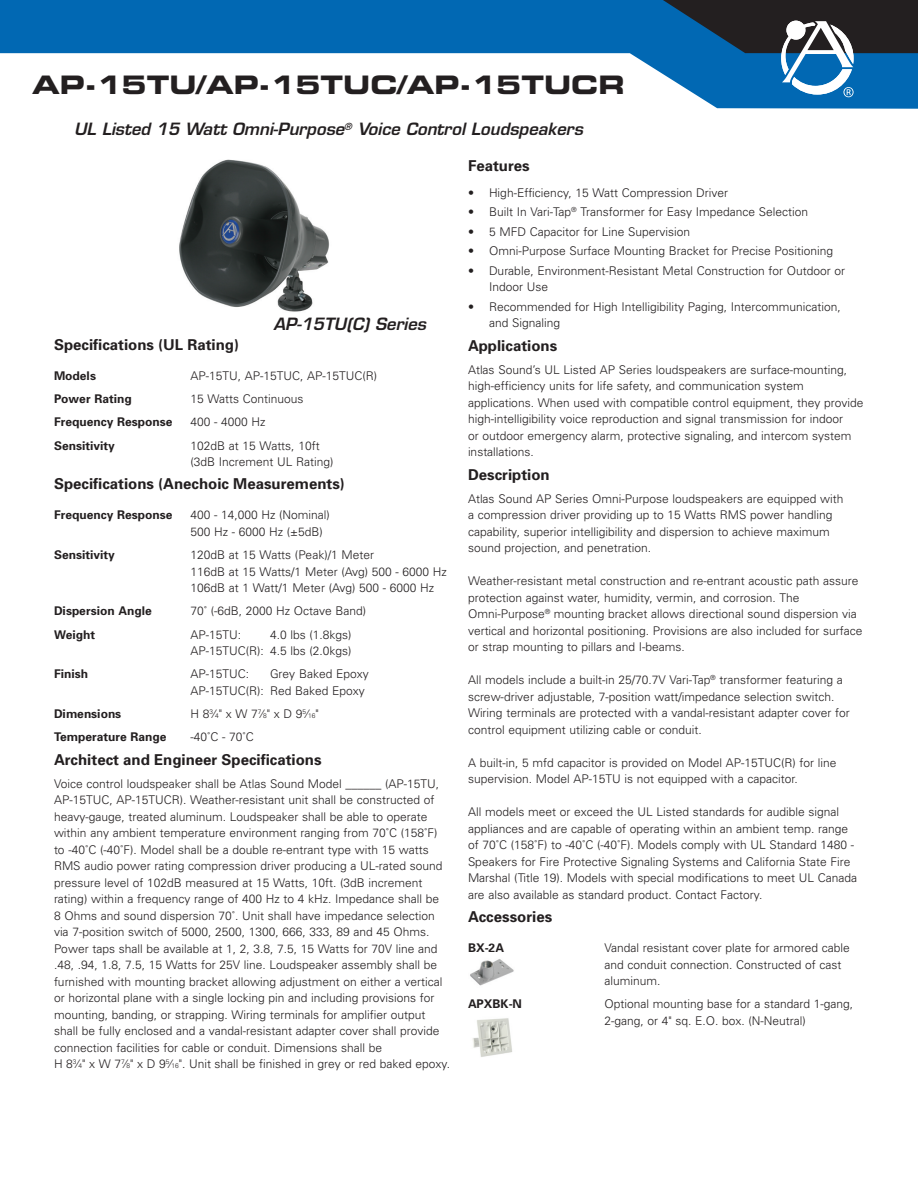
<style>
.page{position:relative;width:918px;height:1188px;background:#fff}
.page>*{position:absolute;margin:0;border:0;box-sizing:border-box;transform-origin:0 0}
.t1{font:25.5px "Eurostile Bold Extended Two";color:#231f20}
.Sub_Heading___8_8_8{font:italic 600 16.5px "Eurostile";color:#231f20}
.Section_Heading___8{font:700 15px "Univers";color:#231f20}
.Body_Copy{font:300 12px/16.5px "Univers";color:#231f20}
.Body_Copy___8_8_8{font:300 12px/16.5px "Univers";color:#231f20}
.Bullet_List___8_8_8{font:300 12px/16.5px "Univers";color:#231f20}
.Body_Copy___8_8_8-2{font:700 12px "Univers";color:#231f20}
.s1{font-size:6.6px}
</style>
<div class="page">
<svg style="left:0;top:0;width:918px;height:109px"></svg>
<svg style="left:642px;top:0;width:276px;height:97px;background:#2d5e84"></svg>
<img style="left:179px;top:159px;width:150px;height:119px">
<svg style="left:187px;top:278px;width:327px;height:779px"></svg>
<h1 class="t1" style="left:32px;top:67px;width:594px">AP-15TU/AP-15TUC/AP-15TUCR</h1>
<h2 class="Sub_Heading___8_8_8" style="left:74px;top:119px;width:510px">UL Listed 15 Watt Omni-Purpose<sup>®</sup> Voice Control Loudspeakers</h2>
<p class="Sub_Heading___8_8_8" style="left:274px;top:314px;width:154px">AP-15TU(C) Series</p>
<p class="Section_Heading___8" style="left:54px;top:335px;width:187px">Specifications (UL Rating)</p>
<p class="Body_Copy___8_8_8-2" style="left:54px;top:368px;width:43px">Models</p>
<p class="Body_Copy___8_8_8" style="left:190px;top:367px;width:188px">AP-15TU, AP-15TUC, AP-15TUC(R)</p>
<p class="Body_Copy___8_8_8-2" style="left:54px;top:391px;width:79px">Power Rating</p>
<p class="Body_Copy___8_8_8" style="left:190px;top:390px;width:115px">15 Watts Continuous</p>
<p class="Body_Copy___8_8_8-2" style="left:54px;top:414px;width:120px">Frequency Response</p>
<p class="Body_Copy___8_8_8" style="left:190px;top:413px;width:77px">400 - 4000 Hz</p>
<p class="Body_Copy___8_8_8-2" style="left:54px;top:438px;width:62px">Sensitivity</p>
<p class="Body_Copy___8_8_8" style="left:190px;top:437px;width:145px">102dB at 15 Watts, 10ft (3dB Increment UL Rating)</p>
<p class="Section_Heading___8" style="left:54px;top:474px;width:292px">Specifications (Anechoic Measurements)</p>
<p class="Body_Copy___8_8_8-2" style="left:54px;top:507px;width:120px">Frequency Response</p>
<p class="Body_Copy___8_8_8" style="left:190px;top:506px;width:141px">400 - 14,000 Hz (Nominal)<br>500 Hz - 6000 Hz (±5dB)</p>
<p class="Body_Copy___8_8_8-2" style="left:54px;top:547px;width:62px">Sensitivity</p>
<p class="Body_Copy___8_8_8" style="left:190px;top:546px;width:258px">120dB at 15 Watts (Peak)/1 Meter<br>116dB at 15 Watts/1 Meter (Avg) 500 - 6000 Hz<br>106dB at 1 Watt/1 Meter (Avg) 500 - 6000 Hz</p>
<p class="Body_Copy___8_8_8-2" style="left:54px;top:603px;width:99px">Dispersion Angle</p>
<p class="Body_Copy___8_8_8" style="left:190px;top:602px;width:177px">70˚ (-6dB, 2000 Hz Octave Band)</p>
<p class="Body_Copy___8_8_8-2" style="left:54px;top:627px;width:43px">Weight</p>
<p class="Body_Copy___8_8_8" style="left:190px;top:626px;width:52px">AP-15TU:</p>
<p class="Body_Copy___8_8_8" style="left:190px;top:626px;width:162px;text-align:right">4.0 lbs (1.8kgs)<br>AP-15TUC(R): 4.5 lbs (2.0kgs)</p>
<p class="Body_Copy___8_8_8-2" style="left:54px;top:666px;width:36px">Finish</p>
<p class="Body_Copy___8_8_8" style="left:190px;top:665px;width:60px">AP-15TUC:</p>
<p class="Body_Copy___8_8_8" style="left:190px;top:665px;width:180px;text-indent:80px">Grey Baked Epoxy<br>AP-15TUC(R): Red Baked Epoxy</p>
<p class="Body_Copy___8_8_8-2" style="left:54px;top:706px;width:69px">Dimensions</p>
<p class="Body_Copy___8_8_8" style="left:190px;top:705px;width:130px">H 8<sup>3</sup>⁄<span class="s1">4</span>" x W 7<sup>7</sup>⁄<span class="s1">8</span>" x D 9<sup>5</sup>⁄<span class="s1">16</span>"</p>
<p class="Body_Copy___8_8_8-2" style="left:54px;top:729px;width:114px">Temperature Range</p>
<p class="Body_Copy___8_8_8" style="left:190px;top:728px;width:65px">-40˚C - 70˚C</p>
<p class="Section_Heading___8" style="left:54px;top:750px;width:269px">Architect and Engineer Specifications</p>
<p class="Body_Copy" style="left:54px;top:775px;width:398px">Voice control loudspeaker shall be Atlas Sound Model ______ (AP-15TU, AP-15TUC, AP-15TUCR). Weather-resistant unit shall be constructed of heavy-gauge, treated aluminum. Loudspeaker shall be able to operate within any ambient temperature environment ranging from 70˚C (158˚F) to -40˚C (-40˚F). Model shall be a double re-entrant type with 15 watts RMS audio power rating compression driver producing a UL-rated sound pressure level of 102dB measured at 15 Watts, 10ft. (3dB increment rating) within a frequency range of 400 Hz to 4 kHz. Impedance shall be<br>8 Ohms and sound dispersion 70˚. Unit shall have impedance selection via 7-position switch of 5000, 2500, 1300, 666, 333, 89 and 45 Ohms.<br>Power taps shall be available at 1, 2, 3.8, 7.5, 15 Watts for 70V line and .48, .94, 1.8, 7.5, 15 Watts for 25V line. Loudspeaker assembly shall be furnished with mounting bracket allowing adjustment on either a vertical or horizontal plane with a single locking pin and including provisions for mounting, banding, or strapping. Wiring terminals for amplifier output shall be fully enclosed and a vandal-resistant adapter cover shall provide connection facilities for cable or conduit. Dimensions shall be<br>H 8<sup>3</sup>⁄<span class="s1">4</span>" x W 7<sup>7</sup>⁄<span class="s1">8</span>" x D 9<sup>5</sup>⁄<span class="s1">16</span>". Unit shall be finished in grey or red baked epoxy.</p>
<p class="Section_Heading___8" style="left:468px;top:156px;width:63px">Features</p>
<p class="Bullet_List___8_8_8" style="left:468px;top:184px;width:262px">• High-Efficiency, 15 Watt Compression Driver</p>
<p class="Bullet_List___8_8_8" style="left:468px;top:204px;width:342px">• Built In Vari-Tap<sup>®</sup> Transformer for Easy Impedance Selection</p>
<p class="Bullet_List___8_8_8" style="left:468px;top:223px;width:224px">• 5 MFD Capacitor for Line Supervision</p>
<p class="Bullet_List___8_8_8" style="left:468px;top:243px;width:367px">• Omni-Purpose Surface Mounting Bracket for Precise Positioning</p>
<p class="Bullet_List___8_8_8" style="left:489px;top:262px;width:358px;text-indent:-21px">• Durable, Environment-Resistant Metal Construction for Outdoor or<br>Indoor Use</p>
<p class="Bullet_List___8_8_8" style="left:489px;top:298px;width:353px;text-indent:-21px">• Recommended for High Intelligibility Paging, Intercommunication, and Signaling</p>
<p class="Section_Heading___8" style="left:468px;top:336px;width:91px">Applications</p>
<p class="Body_Copy" style="left:468px;top:361px;width:397px">Atlas Sound’s UL Listed AP Series loudspeakers are surface-mounting, high-efficiency units for life safety, and communication system applications. When used with compatible control equipment, they provide high-intelligibility voice reproduction and signal transmission for indoor<br>or outdoor emergency alarm, protective signaling, and intercom system installations.</p>
<p class="Section_Heading___8" style="left:468px;top:465px;width:83px">Description</p>
<p class="Body_Copy" style="left:468px;top:490px;width:377px">Atlas Sound AP Series Omni-Purpose loudspeakers are equipped with a compression driver providing up to 15 Watts RMS power handling capability, superior intelligibility and dispersion to achieve maximum sound projection, and penetration.</p>
<p class="Body_Copy" style="left:468px;top:573px;width:396px">Weather-resistant metal construction and re-entrant acoustic path assure protection against water, humidity, vermin, and corrosion. The Omni-Purpose<sup>®</sup> mounting bracket allows directional sound dispersion via vertical and horizontal positioning. Provisions are also included for surface or strap mounting to pillars and I-beams.</p>
<p class="Body_Copy" style="left:468px;top:672px;width:383px">All models include a built-in 25/70.7V Vari-Tap<sup>®</sup> transformer featuring a screw-driver adjustable, 7-position watt/impedance selection switch.<br>Wiring terminals are protected with a vandal-resistant adapter cover for control equipment utilizing cable or conduit.</p>
<p class="Body_Copy" style="left:468px;top:754px;width:370px">A built-in, 5 mfd capacitor is provided on Model AP-15TUC(R) for line supervision. Model AP-15TU is not equipped with a capacitor.</p>
<p class="Body_Copy" style="left:468px;top:804px;width:391px">All models meet or exceed the UL Listed standards for audible signal appliances and are capable of operating within an ambient temp. range of 70˚C (158˚F) to -40˚C (-40˚F). Models comply with UL Standard 1480 - Speakers for Fire Protective Signaling Systems and California State Fire Marshal (Title 19). Models with special modifications to meet UL Canada are also available as standard product. Contact Factory.</p>
<p class="Section_Heading___8" style="left:468px;top:907px;width:86px">Accessories</p>
<p class="Body_Copy___8_8_8-2" style="left:468px;top:940px;width:37px">BX-2A</p>
<p class="Body_Copy___8_8_8" style="left:604px;top:939px;width:247px">Vandal resistant cover plate for armored cable and conduit connection. Constructed of cast aluminum.</p>
<p class="Body_Copy___8_8_8-2" style="left:468px;top:996px;width:55px">APXBK-N</p>
<p class="Body_Copy___8_8_8" style="left:604px;top:996px;width:250px">Optional mounting base for a standard 1-gang,<br>2-gang, or 4" sq. E.O. box. (N-Neutral)</p>
</div>
